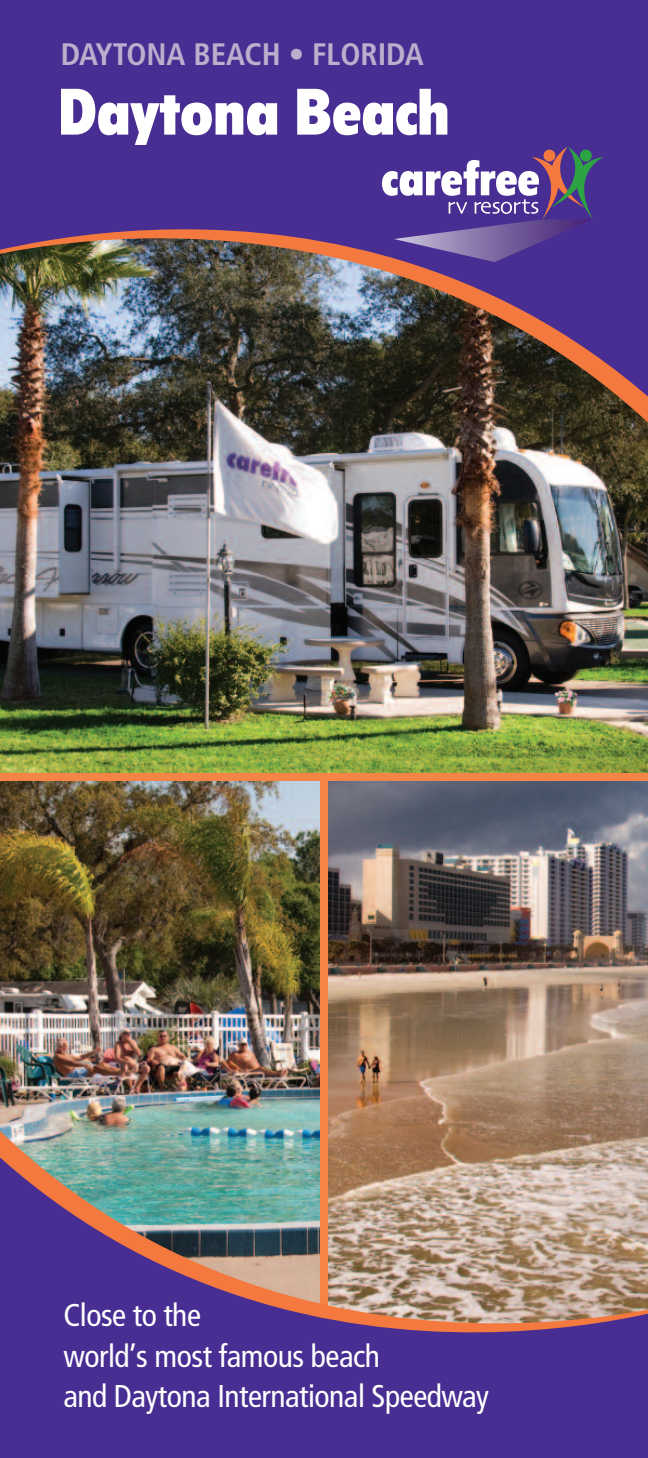
<style>
.page{position:relative;width:648px;height:1458px;background:#fff}
.page>*{position:absolute;margin:0;border:0;box-sizing:border-box;transform-origin:0 0}
.t1{font:900 condensed 64.35px "Flyer";color:#fff}
.t2{font:condensed 31.5px/40.5px "Frutiger";letter-spacing:-.015em;color:#fff}
.t3{font:700 condensed 31.05px "Frutiger";color:#baafcd}
</style>
<div class="page">
<img style="left:0;top:782px;width:319px;height:302px">
<img style="left:328px;top:782px;width:320px;height:302px">
<img style="left:0;top:477px;width:648px;height:296px">
<img style="left:0;top:445px;width:648px;height:32px">
<img style="left:0;top:0;width:648px;height:445px">
<img style="left:0;top:1084px;width:648px;height:33px">
<img style="left:0;top:1117px;width:648px;height:341px">
<svg style="left:382px;top:146px;width:230px;height:116px;background:#69549c"></svg>
<p class="t3" style="left:61px;top:41px;width:364px">DAYTONA BEACH • FLORIDA</p>
<h1 class="t1" style="left:58px;top:89px;width:393px">Daytona Beach</h1>
<p class="t2" style="left:63px;top:1298px;width:427px">Close to the<br>world’s most famous beach<br>and Daytona International Speedway</p>
</div>
